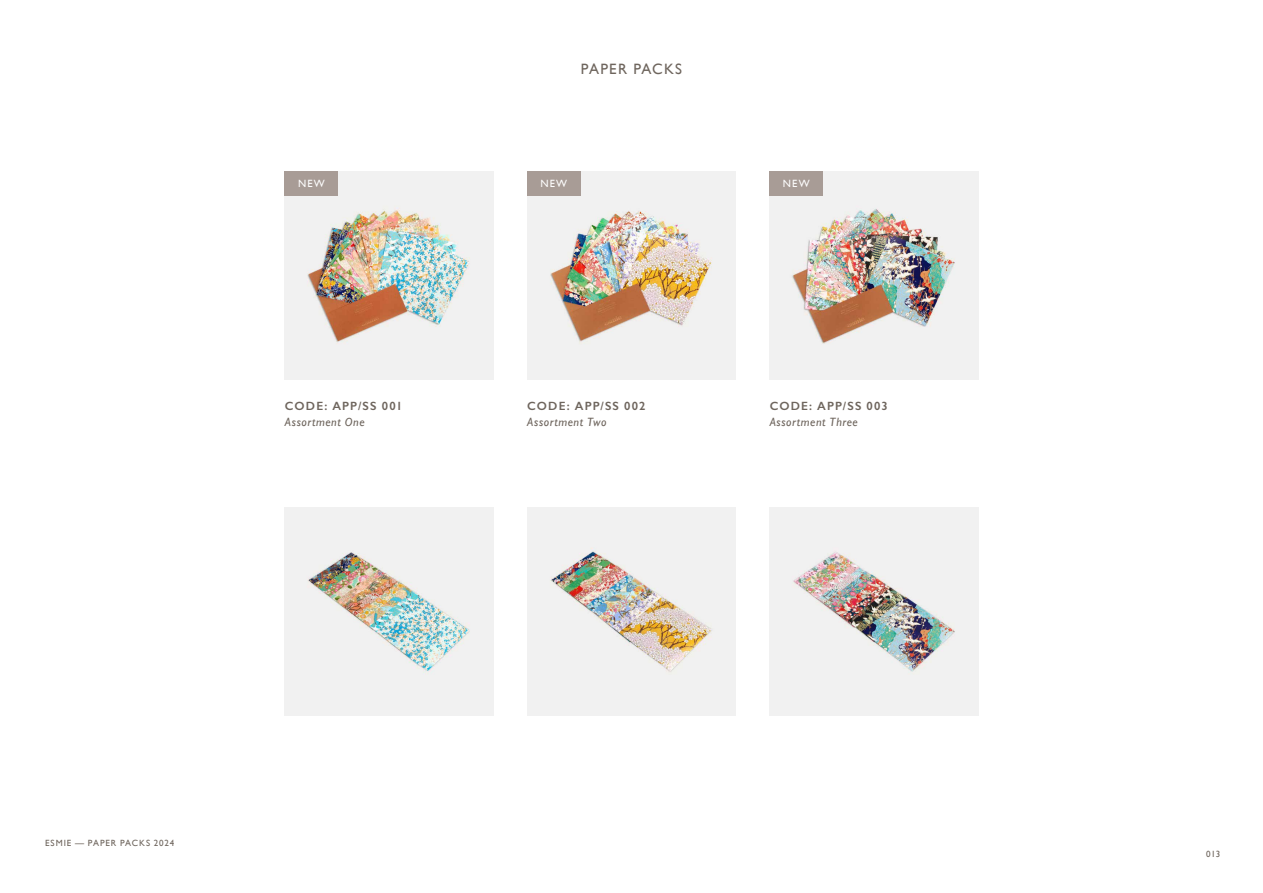
<style>
.page{position:relative;width:1263px;height:893px;background:#fff}
.page>*{position:absolute;margin:0;border:0;box-sizing:border-box;transform-origin:0 0}
.t1{font:15px "Gill Sans";letter-spacing:.08em;color:#6e655d}
.t2{font:600 12px "Gill Sans";letter-spacing:.095em;color:#6e655d}
.t3{font:italic 12px "Gill Sans";letter-spacing:.045em;color:#6e655d}
.t4{font:10.5px "Gill Sans";letter-spacing:.11em;color:#fff}
.t5{font:9px "Gill Sans";letter-spacing:.1em;color:#6e655d}
</style>
<div class="page">
<img style="left:285px;top:171px;width:208px;height:208px">
<img style="left:527px;top:171px;width:209px;height:208px">
<div style="left:285px;top:171px;width:53px;height:24px;background:#a89c96"></div>
<div style="left:527px;top:171px;width:53px;height:24px;background:#a89c96"></div>
<img style="left:285px;top:507px;width:208px;height:208px">
<img style="left:527px;top:507px;width:209px;height:208px">
<img style="left:770px;top:507px;width:208px;height:208px">
<img style="left:770px;top:171px;width:208px;height:208px">
<div style="left:770px;top:171px;width:53px;height:24px;background:#a89c96"></div>
<p class="t1" style="left:581px;top:60px;width:103px">PAPER PACKS</p>
<p class="t4" style="left:298px;top:177px;width:28px">NEW</p>
<p class="t4" style="left:540px;top:177px;width:28px">NEW</p>
<p class="t4" style="left:783px;top:177px;width:28px">NEW</p>
<p class="t2" style="left:285px;top:398px;width:119px">CODE: APP/SS 001</p>
<p class="t3" style="left:285px;top:415px;width:81px">Assortment One</p>
<p class="t2" style="left:527px;top:398px;width:120px">CODE: APP/SS 002</p>
<p class="t3" style="left:527px;top:415px;width:81px">Assortment Two</p>
<p class="t2" style="left:770px;top:398px;width:120px">CODE: APP/SS 003</p>
<p class="t3" style="left:770px;top:415px;width:90px">Assortment Three</p>
<p class="t5" style="left:45px;top:837px;width:131px">ESMIE — PAPER PACKS 2024</p>
<p class="t5" style="left:1206px;top:848px;width:16px">013</p>
</div>
